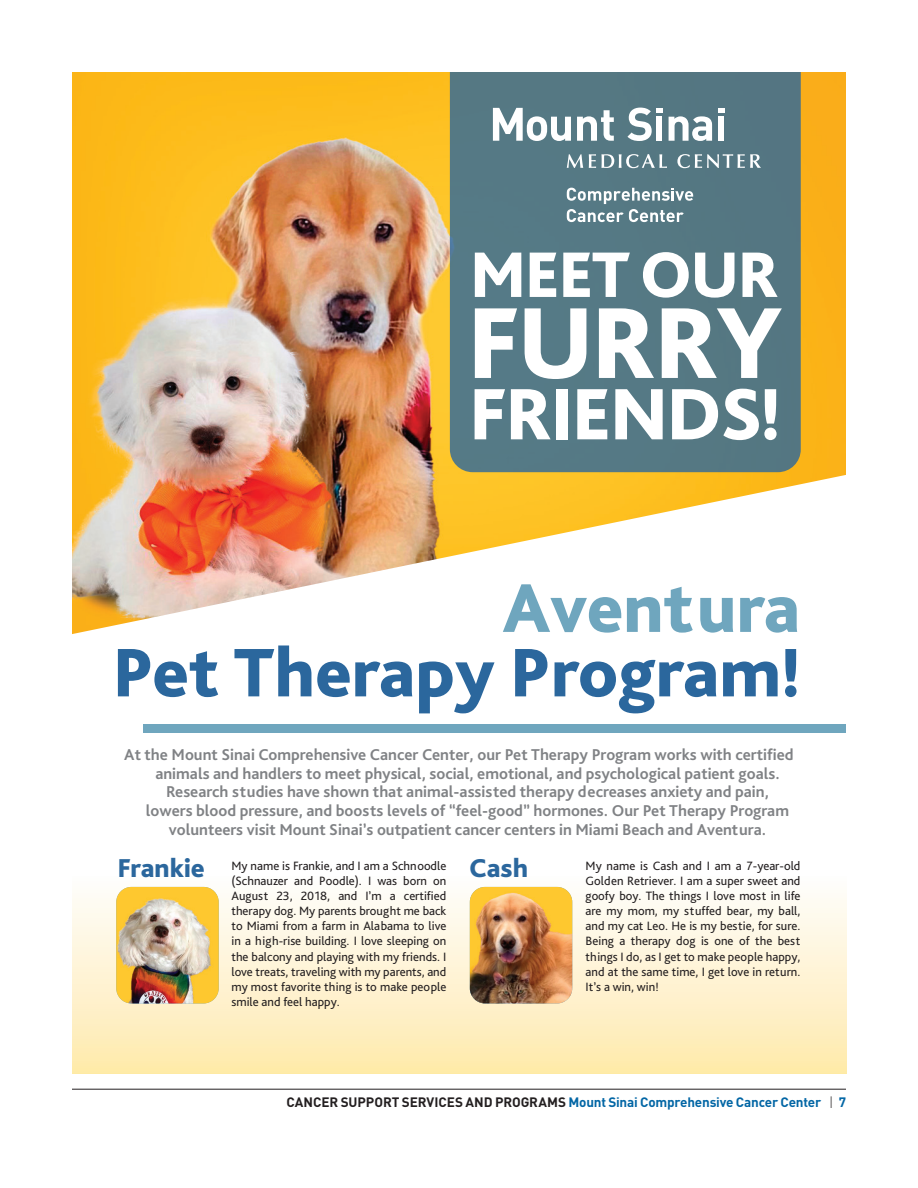
<style>
.page{position:relative;width:918px;height:1188px;background:#fff}
.page>*{position:absolute;margin:0;border:0;box-sizing:border-box;transform-origin:0 0}
.t1{font:800 105.6px "Bliss Pro";letter-spacing:-.025em;color:#fff}
.t2{font:800 76.05px "Bliss Pro";letter-spacing:-.025em;color:#fff}
.t3{font:800 71.85px "Bliss Pro";color:#2b679d}
.t4{font:800 71.85px "Bliss Pro";color:#6fa6be}
.t5{font:800 67.35px "Bliss Pro";letter-spacing:-.025em;color:#fff}
.t6{font:800 27.15px "Bliss Pro";color:#2b679d}
.t7{font:700 16.5px/18.9px "Bliss Pro";color:#808285;text-align:center}
.t8{font:700 13.5px "DIN Pro";letter-spacing:-.01em;color:#0366a5}
.t9{font:12.6px "Bliss Pro";color:#231f20}
.s1{color:#231f20}
.s2{font-weight:300;color:#231f20}
</style>
<div class="page">
<svg style="left:72px;top:724px;width:774px;height:350px"></svg>
<img style="left:72px;top:72px;width:774px;height:562px">
<div style="left:450px;top:72px;width:351px;height:400px;background:#557984"></div>
<svg style="left:493px;top:108px;width:78px;height:33px"></svg>
<svg style="left:577px;top:110px;width:37px;height:31px"></svg>
<svg style="left:669px;top:116px;width:43px;height:25px"></svg>
<hr style="left:72px;top:1089px;width:774px;height:1px;background:#231f20">
<svg style="left:567px;top:188px;width:126px;height:34px"></svg>
<svg style="left:567px;top:154px;width:16px;height:14px"></svg>
<svg style="left:589px;top:154px;width:7px;height:14px"></svg>
<svg style="left:602px;top:154px;width:65px;height:14px"></svg>
<svg style="left:677px;top:154px;width:84px;height:14px"></svg>
<svg style="left:627px;top:108px;width:35px;height:33px"></svg>
<div style="left:656px;top:117px;width:6px;height:24px;background:#fff"></div>
<svg style="left:718px;top:108px;width:6px;height:5px"></svg>
<div style="left:718px;top:117px;width:6px;height:24px;background:#fff"></div>
<div style="left:144px;top:724px;width:702px;height:8px;background:#6fa6be"></div>
<img style="left:116px;top:887px;width:103px;height:116px">
<img style="left:470px;top:887px;width:102px;height:116px">
<p class="t5" style="left:470px;top:233px;width:311px">MEET OUR</p>
<p class="t1" style="left:467px;top:277px;width:317px">FURRY</p>
<p class="t2" style="left:469px;top:367px;width:313px">FRIENDS!</p>
<p class="t4" style="left:503px;top:563px;width:299px">Aventura</p>
<p class="t3" style="left:113px;top:628px;width:689px">Pet Therapy Program!</p>
<p class="t7" style="left:124px;top:744px;width:671px">At the Mount Sinai Comprehensive Cancer Center, our Pet Therapy Program works with certified</p>
<p class="t7" style="left:146px;top:763px;width:645px">animals and handlers to meet physical, social, emotional, and psychological patient goals.<br>Research studies have shown that animal-assisted therapy decreases anxiety and pain, lowers blood pressure, and boosts levels of “feel-good” hormones. Our Pet Therapy Program volunteers visit Mount Sinai’s outpatient cancer centers in Miami Beach and Aventura.</p>
<p class="t9" style="left:232px;top:858px;width:216px">My name is Frankie, and I am a Schnoodle</p>
<p class="t9" style="left:586px;top:858px;width:216px">My name is Cash and I am a 7-year-old</p>
<p class="t6" style="left:118px;top:851px;width:89px">Frankie</p>
<p class="t6" style="left:469px;top:851px;width:61px">Cash</p>
<p class="t9" style="left:232px;top:873px;width:216px">(Schnauzer and Poodle). I was born on</p>
<p class="t9" style="left:586px;top:873px;width:216px">Golden Retriever. I am a super sweet and</p>
<p class="t9" style="left:232px;top:888px;width:216px">August 23, 2018, and I’m a certified</p>
<p class="t9" style="left:586px;top:888px;width:216px">goofy boy. The things I love most in life</p>
<p class="t9" style="left:232px;top:903px;width:216px">therapy dog. My parents brought me back</p>
<p class="t9" style="left:586px;top:903px;width:216px">are my mom, my stuffed bear, my ball,</p>
<p class="t9" style="left:232px;top:918px;width:216px">to Miami from a farm in Alabama to live</p>
<p class="t9" style="left:586px;top:918px;width:216px">and my cat Leo. He is my bestie, for sure.</p>
<p class="t9" style="left:232px;top:933px;width:216px">in a high-rise building. I love sleeping on</p>
<p class="t9" style="left:586px;top:933px;width:216px">Being a therapy dog is one of the best</p>
<p class="t9" style="left:232px;top:949px;width:216px">the balcony and playing with my friends. I</p>
<p class="t9" style="left:586px;top:949px;width:216px">things I do, as I get to make people happy,</p>
<p class="t9" style="left:232px;top:964px;width:216px">love treats, traveling with my parents, and</p>
<p class="t9" style="left:586px;top:964px;width:216px">and at the same time, I get love in return.</p>
<p class="t9" style="left:232px;top:979px;width:216px">my most favorite thing is to make people</p>
<p class="t9" style="left:586px;top:979px;width:75px">It’s a win, win!</p>
<p class="t9" style="left:232px;top:994px;width:110px">smile and feel happy.</p>
<p class="t8" style="left:287px;top:1093px;width:561px"><span class="s1">CANCER SUPPORT SERVICES AND PROGRAMS</span> Mount Sinai Comprehensive Cancer Center <span class="s2">|</span> 7</p>
</div>
